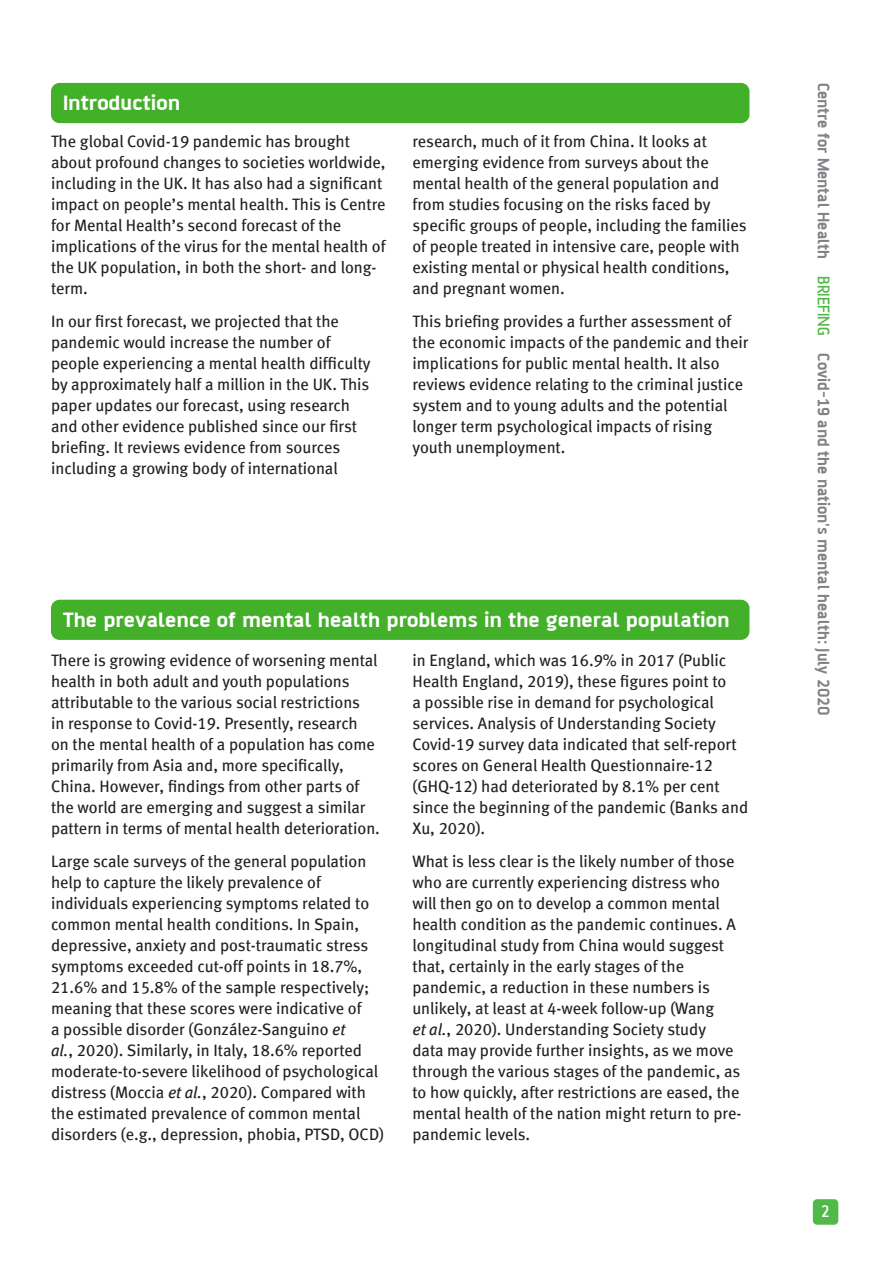
<style>
.page{position:relative;width:893px;height:1263px;background:#fff}
.page>*{position:absolute;margin:0;border:0;box-sizing:border-box;transform-origin:0 0}
.a{font:700 22.5px "AF Battersea";color:#fff;scale:1.1 1}
.t1{font:700 18px "AF Battersea";color:#808285}
.t2{font:500 18px "AF Battersea";color:#fff}
.indented_quotes{font:16.5px/21px "Meta Book LF";color:#231f20}
.s1{font-style:italic}
.s2{font-weight:500;color:#51b948}
</style>
<div class="page">
<div style="left:813px;top:1199px;width:25px;height:26px;background:#51b948;border-radius:4px"></div>
<div style="left:51px;top:83px;width:698px;height:40px;background:#43b02a;border-radius:9px"></div>
<div style="left:51px;top:600px;width:698px;height:40px;background:#43b02a;border-radius:9px"></div>
<p class="a" style="left:63px;top:91px;width:108px">Introduction</p>
<p class="indented_quotes" style="left:51px;top:131px;width:336px">The global Covid-19 pandemic has brought about profound changes to societies worldwide, including in the UK. It has also had a significant impact on people’s mental health. This is Centre for Mental Health’s second forecast of the implications of the virus for the mental health of the UK population, in both the short- and long&shy;term.</p>
<p class="indented_quotes" style="left:51px;top:310px;width:321px">In our first forecast, we projected that the pandemic would increase the number of people experiencing a mental health difficulty by approximately half a million in the UK. This paper updates our forecast, using research and other evidence published since our first briefing. It reviews evidence from sources including a growing body of international</p>
<p class="indented_quotes" style="left:412px;top:131px;width:336px">research, much of it from China. It looks at emerging evidence from surveys about the mental health of the general population and from studies focusing on the risks faced by specific groups of people, including the families of people treated in intensive care, people with existing mental or physical health conditions, and pregnant women.</p>
<p class="indented_quotes" style="left:412px;top:310px;width:337px">This briefing provides a further assessment of the economic impacts of the pandemic and their implications for public mental health. It also reviews evidence relating to the criminal justice system and to young adults and the potential longer term psychological impacts of rising youth unemployment.</p>
<p class="a" style="left:63px;top:608px;width:607px">The prevalence of mental health problems in the general population</p>
<p class="indented_quotes" style="left:51px;top:650px;width:330px">There is growing evidence of worsening mental health in both adult and youth populations attributable to the various social restrictions<br>in response to Covid-19. Presently, research<br>on the mental health of a population has come primarily from Asia and, more specifically, China. However, findings from other parts of the world are emerging and suggest a similar pattern in terms of mental health deterioration.</p>
<p class="indented_quotes" style="left:51px;top:850px;width:335px">Large scale surveys of the general population help to capture the likely prevalence of individuals experiencing symptoms related to common mental health conditions. In Spain, depressive, anxiety and post-traumatic stress symptoms exceeded cut-off points in 18.7%, 21.6% and 15.8% of the sample respectively; meaning that these scores were indicative of<br>a possible disorder (González-Sanguino <span class="s1">et<br>al.</span>, 2020). Similarly, in Italy, 18.6% reported moderate-to-severe likelihood of psychological distress (Moccia <span class="s1">et al.</span>, 2020). Compared with the estimated prevalence of common mental disorders (e.g., depression, phobia, PTSD, OCD)</p>
<p class="indented_quotes" style="left:412px;top:650px;width:337px">in England, which was 16.9% in 2017 (Public Health England, 2019), these figures point to<br>a possible rise in demand for psychological services. Analysis of Understanding Society Covid-19 survey data indicated that self-report scores on General Health Questionnaire-12 (GHQ-12) had deteriorated by 8.1% per cent since the beginning of the pandemic (Banks and Xu, 2020).</p>
<p class="indented_quotes" style="left:412px;top:850px;width:330px">What is less clear is the likely number of those who are currently experiencing distress who will then go on to develop a common mental health condition as the pandemic continues. A longitudinal study from China would suggest that, certainly in the early stages of the pandemic, a reduction in these numbers is unlikely, at least at 4-week follow-up (Wang<br><span class="s1">et al.</span>, 2020). Understanding Society study<br>data may provide further insights, as we move through the various stages of the pandemic, as to how quickly, after restrictions are eased, the mental health of the nation might return to pre&shy;pandemic levels.</p>
<p class="t1" style="left:833px;top:83px;width:634px;rotate:90deg">Centre for Mental Health <span class="s2">BRIEFING</span> Covid-19 and the nation's mental health: July 2020</p>
<p class="t2" style="left:821px;top:1202px;width:10px">2</p>
</div>
